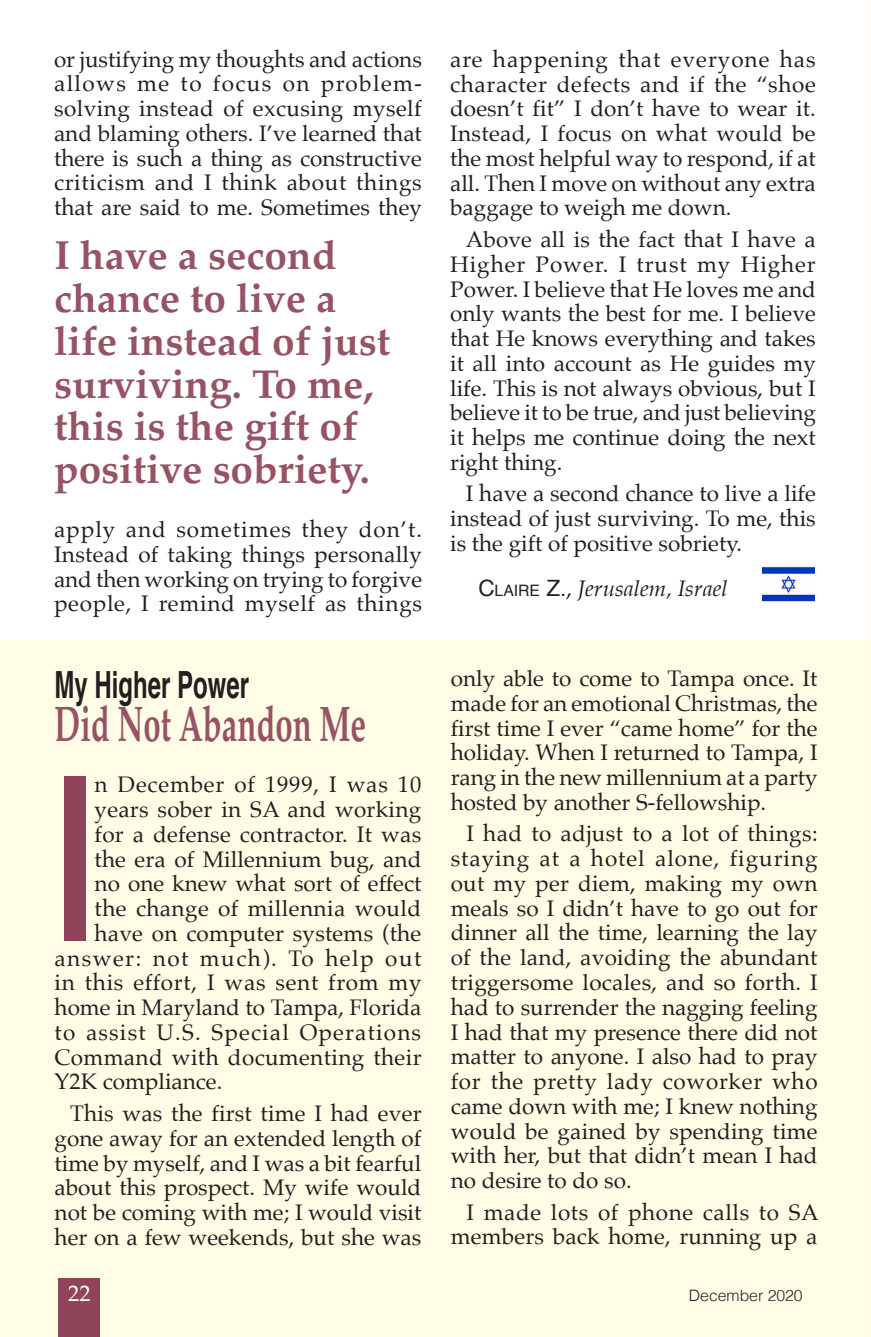
<style>
.page{position:relative;width:871px;height:1337px;background:#fff}
.page>*{position:absolute;margin:0;border:0;box-sizing:border-box;transform-origin:0 0}
.Body_Serif_1{font:700 228.83px "Helvetica";color:#8f4459;scale:.63 1}
.Body_Sans_1{font:700 49.95px "Palatino";color:#975363;scale:.62 1}
.Body_Serif_1-2{font:700 40.5px/42.8px "Palatino";color:#975363}
.Body_Sans_1-2{font:700 37.35px "Helvetica";color:#231f20;scale:.64 1}
.Body_Serif_1-3{font:22.5px/24.8px "Palatino";color:#231f20;text-align:justify}
.Body_Serif_1-4{font:22.5px "Palatino";letter-spacing:.05em;color:#231f20}
.Body_Serif_1-5{font:22.5px "Palatino";letter-spacing:.03em;color:#231f20}
.Body_Serif_1-6{font:italic 22.5px "Palatino";color:#231f20}
.Body_Serif_1-7{font:22.5px "Palatino";letter-spacing:.02em;color:#231f20}
.Body_Serif_1-8{font:22.5px "Palatino";letter-spacing:.065em;color:#231f20}
.Body_Serif_1-9{font:22.5px "Palatino";letter-spacing:.035em;color:#231f20}
.t1{font:22.5px "Palatino";color:#fff}
.t2{font:300 15.75px "Helvetica";color:#231f20}
.s1{font-family:"Helvetica";font-style:normal}
.s2{font-family:"Helvetica";font-style:normal;font-size:15.75px}
.s3{font-style:normal}
</style>
<div class="page">
<hr style="left:870px;top:0;width:1px;height:1336px;background:#fffde9">
<div style="left:0;top:640px;width:871px;height:696px;background:#fffde6"></div>
<div style="left:58px;top:1278px;width:42px;height:58px;background:#8f4459"></div>
<img style="left:762px;top:566px;width:52px;height:36px">
<p class="Body_Serif_1-3" style="left:54px;top:47px;width:369px">or justifying my thoughts and actions allows me to focus on problem&shy;solving instead of excusing myself and blaming others. I’ve learned that there is such a thing as constructive criticism and I think about things that are said to me. Sometimes they</p>
<p class="Body_Serif_1-2" style="left:54px;top:233px;width:338px">I have a second chance to live a life instead of just surviving. To me, this is the gift of positive sobriety.</p>
<p class="Body_Serif_1-3" style="left:54px;top:517px;width:370px">apply and sometimes they don’t.<br>Instead of taking things personally and then working on trying to forgive people, I remind myself as things</p>
<p class="Body_Serif_1-3" style="left:450px;top:47px;width:367px">are happening that everyone has character defects and if the “shoe doesn’t fit” I don’t have to wear it.<br>Instead, I focus on what would be the most helpful way to respond, if at all. Then I move on without any extra baggage to weigh me down.</p>
<p class="Body_Serif_1-3" style="left:450px;top:227px;width:367px;text-indent:16px">Above all is the fact that I have a Higher Power. I trust my Higher Power. I believe that He loves me and only wants the best for me. I believe that He knows everything and takes it all into account as He guides my life. This is not always obvious, but I believe it to be true, and just believing it helps me continue doing the next right thing.</p>
<p class="Body_Serif_1-3" style="left:450px;top:481px;width:367px;text-indent:16px">I have a second chance to live a life instead of just surviving. To me, this is the gift of positive sobriety.</p>
<p class="Body_Serif_1-6" style="left:478px;top:569px;width:251px"><span class="s1">C</span><span class="s2">LAIRE</span> <span class="s1">Z.</span><span class="s3">,</span> Jerusalem, Israel</p>
<p class="Body_Serif_1-3" style="left:451px;top:666px;width:368px">only able to come to Tampa once. It made for an emotional Christmas, the first time I ever “came home” for the holiday. When I returned to Tampa, I rang in the new millennium at a party hosted by another S-fellowship.</p>
<p class="Body_Serif_1-3" style="left:451px;top:821px;width:368px;text-indent:16px">I had to adjust to a lot of things: staying at a hotel alone, figuring out my per diem, making my own meals so I didn’t have to go out for dinner all the time, learning the lay of the land, avoiding the abundant triggersome locales, and so forth. I had to surrender the nagging feeling I had that my presence there did not matter to anyone. I also had to pray for the pretty lady coworker who came down with me; I knew nothing would be gained by spending time with her, but that didn’t mean I had no desire to do so.</p>
<p class="Body_Serif_1-3" style="left:451px;top:1199px;width:369px;text-align:right">I made lots of phone calls to SA members back home, running up a</p>
<p class="Body_Sans_1-2" style="left:55px;top:654px;width:305px">My Higher Power</p>
<p class="Body_Sans_1" style="left:55px;top:681px;width:504px">Did Not Abandon Me</p>
<p class="Body_Serif_1" style="left:55px;top:675px;width:65px">I</p>
<p class="Body_Serif_1-9" style="left:95px;top:766px;width:328px">n December of 1999, I was 10</p>
<p class="Body_Serif_1-3" style="left:95px;top:797px;width:328px">years sober in SA and working</p>
<p class="Body_Serif_1-3" style="left:95px;top:821px;width:328px">for a defense contractor. It was</p>
<p class="Body_Serif_1-3" style="left:95px;top:846px;width:328px">the era of Millennium bug, and</p>
<p class="Body_Serif_1-3" style="left:95px;top:871px;width:328px">no one knew what sort of effect</p>
<p class="Body_Serif_1-7" style="left:95px;top:889px;width:328px">the change of millennia would</p>
<p class="Body_Serif_1-3" style="left:95px;top:920px;width:328px">have on computer systems (the</p>
<p class="Body_Serif_1-8" style="left:55px;top:939px;width:368px">answer: not much). To help out</p>
<p class="Body_Serif_1-5" style="left:55px;top:964px;width:368px">in this effort, I was sent from my</p>
<p class="Body_Serif_1-3" style="left:55px;top:995px;width:368px">home in Maryland to Tampa, Florida</p>
<p class="Body_Serif_1-4" style="left:55px;top:1013px;width:368px">to assist U.S. Special Operations</p>
<p class="Body_Serif_1-3" style="left:55px;top:1044px;width:368px">Command with documenting their</p>
<p class="Body_Serif_1-3" style="left:55px;top:1069px;width:169px">Y2K compliance.</p>
<p class="Body_Serif_1-3" style="left:55px;top:1100px;width:368px;text-indent:16px">This was the first time I had ever gone away for an extended length of time by myself, and I was a bit fearful about this prospect. My wife would not be coming with me; I would visit her on a few weekends, but she was</p>
<p class="t1" style="left:68px;top:1275px;width:24px">22</p>
<p class="t2" style="left:689px;top:1282px;width:115px">December 2020</p>
</div>
